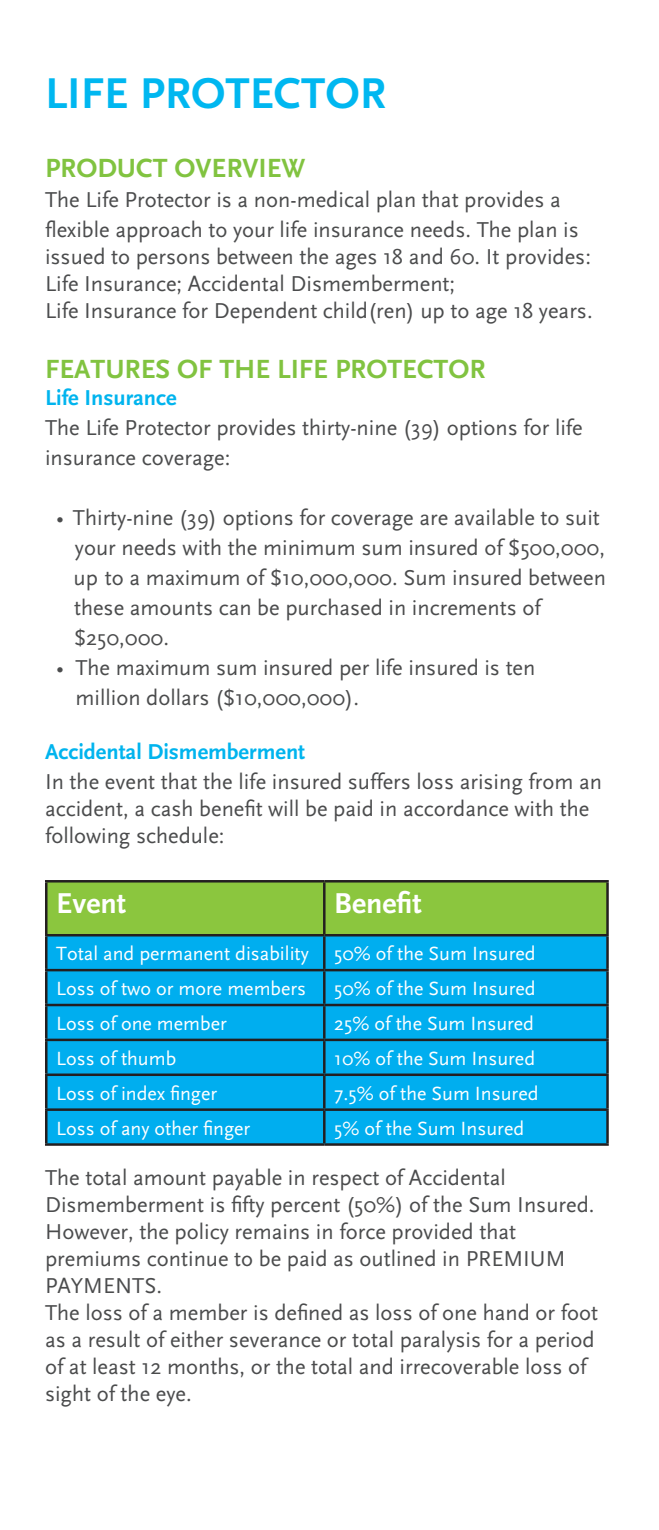
<style>
.page{position:relative;width:659px;height:1530px;background:#fff}
.page>*{position:absolute;margin:0;border:0;box-sizing:border-box;transform-origin:0 0}
.t1{font:700 45px "Scala Sans";color:#00b7f0}
.t2{font:700 30px "Scala Sans";color:#fff}
.t3{font:700 27.5px "Scala Sans";color:#81c340}
.t4{font:22.5px/27px "Scala Sans";color:#4b4c4d}
.t5{font:700 22.5px "Scala Sans";color:#00b4ee}
.t6{font:20px "Scala Sans";color:#fff}
</style>
<div class="page">
<div style="left:48px;top:883px;width:558px;height:51px;background:#8bc63e"></div>
<div style="left:48px;top:937px;width:558px;height:206px;background:#00aeef"></div>
<hr style="left:45px;top:880px;width:279px;height:3px;background:#231f20">
<hr style="left:45px;top:883px;width:3px;height:51px;background:#231f20">
<hr style="left:324px;top:880px;width:285px;height:3px;background:#231f20">
<hr style="left:323px;top:883px;width:2px;height:51px;background:#231f20">
<hr style="left:606px;top:883px;width:3px;height:51px;background:#231f20">
<hr style="left:45px;top:934px;width:279px;height:3px;background:#231f20">
<hr style="left:45px;top:937px;width:3px;height:32px;background:#231f20">
<hr style="left:324px;top:934px;width:285px;height:3px;background:#231f20">
<hr style="left:323px;top:937px;width:2px;height:32px;background:#231f20">
<hr style="left:606px;top:937px;width:3px;height:32px;background:#231f20">
<hr style="left:45px;top:969px;width:279px;height:2px;background:#231f20">
<hr style="left:45px;top:971px;width:3px;height:33px;background:#231f20">
<hr style="left:324px;top:969px;width:285px;height:2px;background:#231f20">
<hr style="left:323px;top:971px;width:2px;height:33px;background:#231f20">
<hr style="left:606px;top:971px;width:3px;height:33px;background:#231f20">
<hr style="left:45px;top:1004px;width:279px;height:2px;background:#231f20">
<hr style="left:45px;top:1006px;width:3px;height:33px;background:#231f20">
<hr style="left:324px;top:1004px;width:285px;height:2px;background:#231f20">
<hr style="left:323px;top:1006px;width:2px;height:33px;background:#231f20">
<hr style="left:606px;top:1006px;width:3px;height:33px;background:#231f20">
<hr style="left:45px;top:1039px;width:279px;height:2px;background:#231f20">
<hr style="left:45px;top:1041px;width:3px;height:33px;background:#231f20">
<hr style="left:324px;top:1039px;width:285px;height:2px;background:#231f20">
<hr style="left:323px;top:1041px;width:2px;height:33px;background:#231f20">
<hr style="left:606px;top:1041px;width:3px;height:33px;background:#231f20">
<hr style="left:45px;top:1074px;width:279px;height:2px;background:#231f20">
<hr style="left:45px;top:1076px;width:3px;height:32px;background:#231f20">
<hr style="left:324px;top:1074px;width:285px;height:2px;background:#231f20">
<hr style="left:323px;top:1076px;width:2px;height:32px;background:#231f20">
<hr style="left:606px;top:1076px;width:3px;height:32px;background:#231f20">
<hr style="left:45px;top:1108px;width:279px;height:3px;background:#231f20">
<hr style="left:45px;top:1111px;width:3px;height:32px;background:#231f20">
<hr style="left:324px;top:1108px;width:285px;height:3px;background:#231f20">
<hr style="left:323px;top:1111px;width:2px;height:32px;background:#231f20">
<hr style="left:606px;top:1111px;width:3px;height:32px;background:#231f20">
<hr style="left:45px;top:1143px;width:279px;height:3px;background:#231f20">
<hr style="left:324px;top:1143px;width:285px;height:3px;background:#231f20">
<h1 class="t1" style="left:45px;top:69px;width:343px">LIFE PROTECTOR</h1>
<p class="t3" style="left:45px;top:153px;width:262px">PRODUCT OVERVIEW</p>
<p class="t4" style="left:45px;top:185px;width:535px;line-height:30px">The Life Protector is a non-medical plan that provides a flexible approach to your life insurance needs. The plan is</p>
<p class="t4" style="left:45px;top:244px;width:549px">issued to persons between the ages 18 and 60. It provides:<br>Life Insurance; Accidental Dismemberment;<br>Life Insurance for Dependent child(ren) up to age 18 years.</p>
<p class="t3" style="left:45px;top:354px;width:442px">FEATURES OF THE LIFE PROTECTOR</p>
<p class="t5" style="left:45px;top:386px;width:133px">Life Insurance</p>
<p class="t4" style="left:45px;top:413px;width:539px;line-height:30px">The Life Protector provides thirty-nine (39) options for life insurance coverage:</p>
<p class="t4" style="left:74px;top:503px;width:534px;line-height:30px;text-indent:-17px">• Thirty-nine (39) options for coverage are available to suit your needs with the minimum sum insured of $500,000, up to a maximum of $10,000,000. Sum insured between these amounts can be purchased in increments of $250,000.</p>
<p class="t4" style="left:75px;top:653px;width:461px;line-height:30px;text-indent:-19px">• The maximum sum insured per life insured is ten million dollars ($10,000,000).</p>
<p class="t5" style="left:45px;top:740px;width:262px">Accidental Dismemberment</p>
<p class="t4" style="left:45px;top:769px;width:558px">In the event that the life insured suffers loss arising from an accident, a cash benefit will be paid in accordance with the following schedule:</p>
<h2 class="t2" style="left:56px;top:887px;width:71px">Event</h2>
<h2 class="t2" style="left:334px;top:887px;width:89px">Benefit</h2>
<p class="t6" style="left:56px;top:943px;width:254px">Total and permanent disability</p>
<p class="t6" style="left:334px;top:943px;width:203px">50% of the Sum Insured</p>
<p class="t6" style="left:56px;top:978px;width:251px">Loss of two or more members</p>
<p class="t6" style="left:334px;top:978px;width:203px">50% of the Sum Insured</p>
<p class="t6" style="left:56px;top:1013px;width:172px">Loss of one member</p>
<p class="t6" style="left:334px;top:1013px;width:201px">25% of the Sum Insured</p>
<p class="t6" style="left:56px;top:1047px;width:121px">Loss of thumb</p>
<p class="t6" style="left:334px;top:1047px;width:202px">10% of the Sum Insured</p>
<p class="t6" style="left:56px;top:1082px;width:162px">Loss of index finger</p>
<p class="t6" style="left:334px;top:1082px;width:206px">7.5% of the Sum Insured</p>
<p class="t6" style="left:56px;top:1117px;width:196px">Loss of any other finger</p>
<p class="t6" style="left:334px;top:1117px;width:191px">5% of the Sum Insured</p>
<p class="t4" style="left:45px;top:1165px;width:554px">The total amount payable in respect of Accidental Dismemberment is fifty percent (50%) of the Sum Insured.<br>However, the policy remains in force provided that premiums continue to be paid as outlined in PREMIUM PAYMENTS.<br>The loss of a member is defined as loss of one hand or foot as a result of either severance or total paralysis for a period of at least 12 months, or the total and irrecoverable loss of sight of the eye.</p>
</div>
